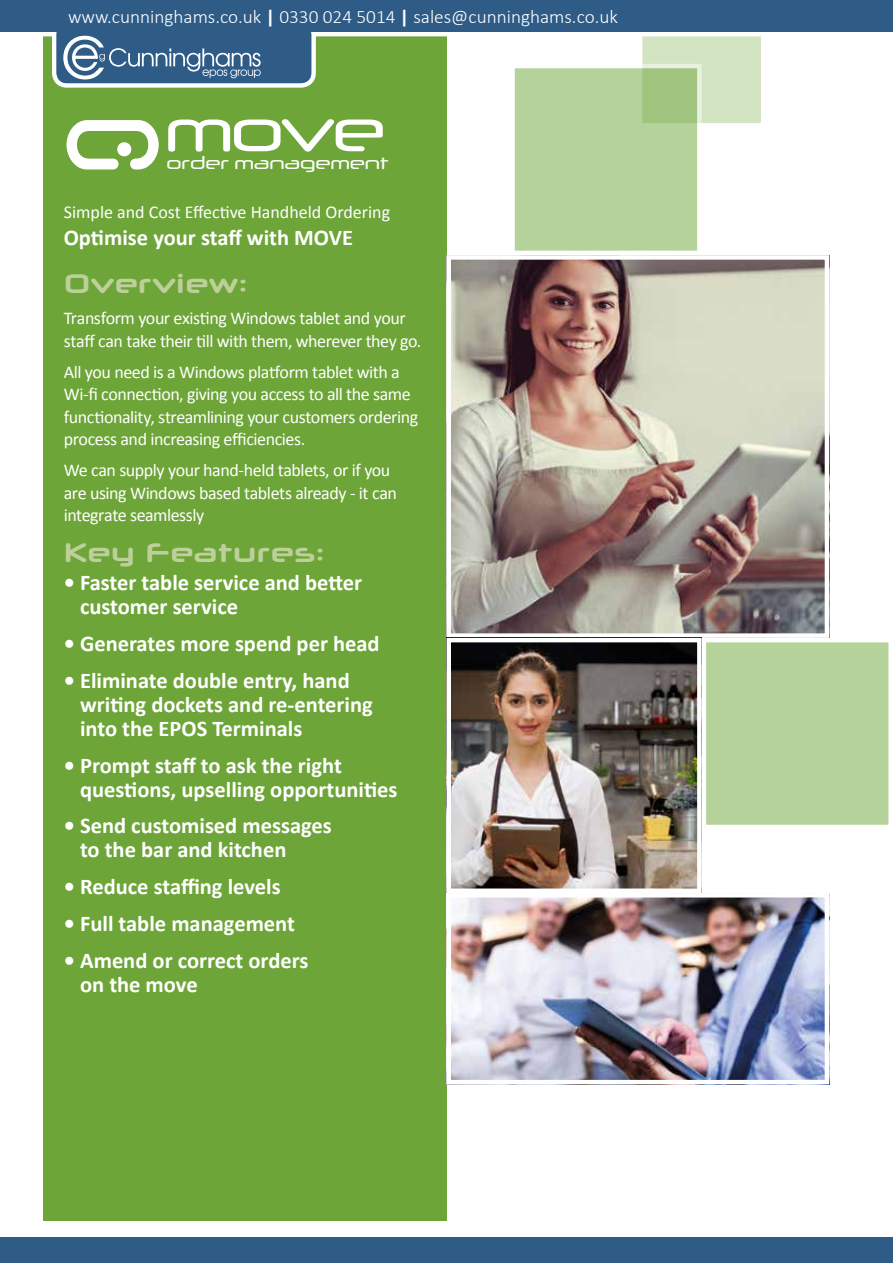
<style>
.page{position:relative;width:893px;height:1263px;background:#fff}
.page>*{position:absolute;margin:0;border:0;box-sizing:border-box;transform-origin:0 0}
.t1{font:65.4px/100.6px "Neuropol X Rg";letter-spacing:-.125em;color:#fff}
.t2{font:700 27px "Neuropol X Rg";color:#bdd09b}
.t3{font:700 22.5px/24px "Calibri";color:#fff}
.t4{font:300 18.9px "Calibri";color:#fff}
.t5{font:18.45px "Neuropol X Rg";letter-spacing:-.075em;color:#fff}
.t6{font:18px/22.5px "Calibri";letter-spacing:-.025em;color:#fff}
.t7{font:18px "Calibri";color:#fff}
.s1{font-weight:700}
</style>
<div class="page">
<div style="left:638px;top:0;width:127px;height:128px;background:#d3e4c3;border:4px solid #fff"></div>
<svg style="left:514px;top:79px;width:188px;height:172px;background:#b7d29c"></svg>
<div style="left:702px;top:638px;width:191px;height:191px;background:#b6d29b;border:4px solid #fff"></div>
<div style="left:43px;top:20px;width:403px;height:1200px;background:#6da538"></div>
<svg style="left:66px;top:120px;width:93px;height:49px"></svg>
<img style="left:451px;top:260px;width:373px;height:373px">
<div style="left:446px;top:255px;width:383px;height:383px;border:4px solid #fff"></div>
<div style="left:52px;top:20px;width:264px;height:68px;border:4px solid #fff;border-radius:13px"></div>
<div style="left:57px;top:24px;width:254px;height:59px;background:#2e5c87;border-radius:10px"></div>
<svg style="left:43px;top:32px;width:722px;height:47px"></svg>
<div style="left:0;top:0;width:893px;height:32px;background:#2e5c87"></div>
<div style="left:0;top:1237px;width:893px;height:26px;background:#2e5c87"></div>
<img style="left:451px;top:643px;width:246px;height:245px">
<div style="left:446px;top:638px;width:256px;height:255px;border:4px solid #fff"></div>
<img style="left:451px;top:898px;width:373px;height:181px">
<div style="left:446px;top:893px;width:383px;height:191px;border:4px solid #fff"></div>
<h1 class="t1" style="left:162px;top:-31px;width:227px">scale move</h1>
<p class="t5" style="left:166px;top:148px;width:225px">order management</p>
<h1 class="t1" style="left:162px;top:161px;width:305px">uantum</h1>
<p class="t4" style="left:68px;top:5px;width:551px">www.cunninghams.co.uk <span class="s1">|</span> 0330 024 5014 <span class="s1">|</span> sales@cunninghams.co.uk</p>
<p class="t7" style="left:64px;top:200px;width:328px">Simple and Cost Effective Handheld Ordering</p>
<p class="t3" style="left:64px;top:225px;width:291px">Optimise your staff with MOVE</p>
<h2 class="t2" style="left:64px;top:261px;width:185px">Overview:</h2>
<p class="t6" style="left:64px;top:307px;width:359px">Transform your existing Windows tablet and your staff can take their till with them, wherever they go.</p>
<p class="t6" style="left:64px;top:360px;width:356px">All you need is a Windows platform tablet with a Wi-fi connection, giving you access to all the same functionality, streamlining your customers ordering process and increasing efficiencies.</p>
<p class="t6" style="left:64px;top:459px;width:335px">We can supply your hand-held tablets, or if you are using Windows based tablets already - it can integrate seamlessly</p>
<h2 class="t2" style="left:64px;top:530px;width:262px">Key Features:</h2>
<p class="t3" style="left:80px;top:571px;width:284px;text-indent:-16px">• Faster table service and better customer service</p>
<p class="t3" style="left:64px;top:631px;width:317px">• Generates more spend per head</p>
<p class="t3" style="left:80px;top:668px;width:294px;text-indent:-16px">• Eliminate double entry, hand writing dockets and re-entering into the EPOS Terminals</p>
<p class="t3" style="left:80px;top:753px;width:319px;text-indent:-16px">• Prompt staff to ask the right questions, upselling opportunities</p>
<p class="t3" style="left:80px;top:814px;width:253px;text-indent:-16px">• Send customised messages to the bar and kitchen</p>
<p class="t3" style="left:64px;top:875px;width:218px">• Reduce staffing levels</p>
<p class="t3" style="left:64px;top:911px;width:233px">• Full table management</p>
<p class="t3" style="left:80px;top:948px;width:230px;text-indent:-16px">• Amend or correct orders on the move</p>
</div>
